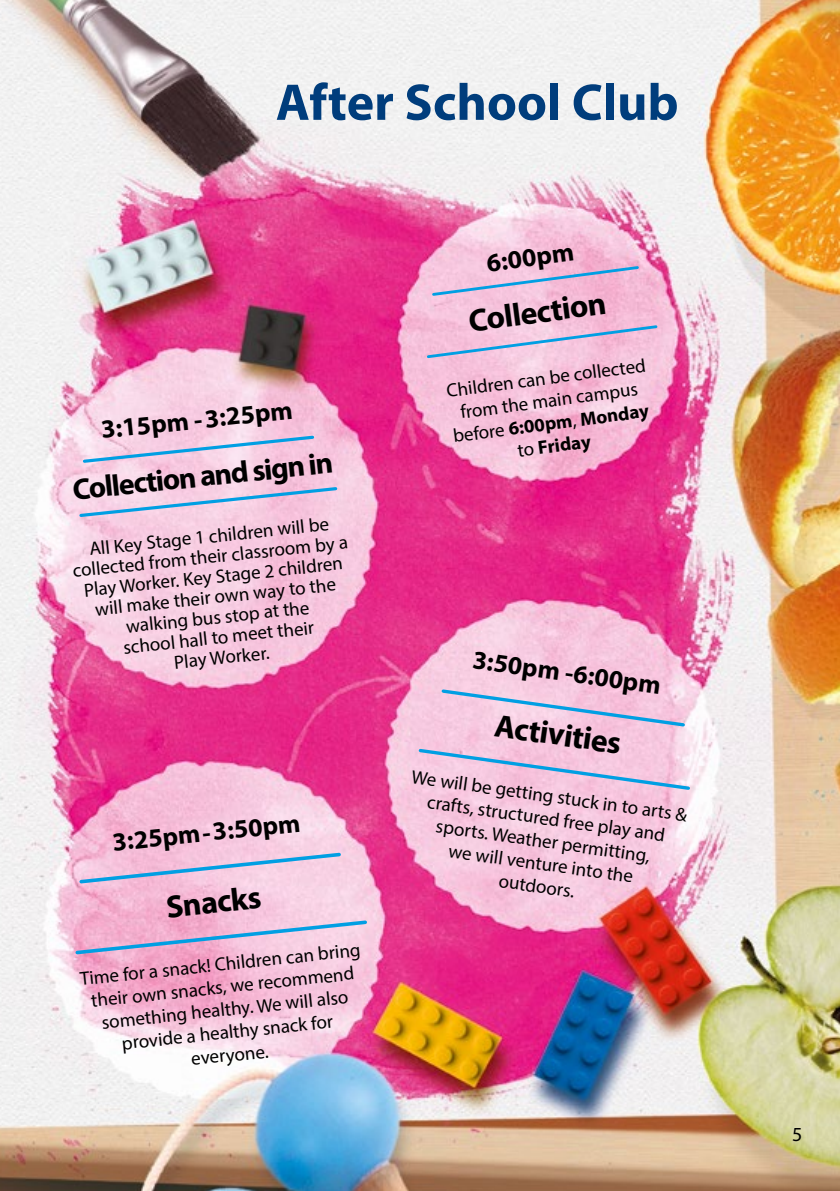
<style>
.page{position:relative;width:840px;height:1191px;background:#fff}
.page>*{position:absolute;margin:0;border:0;box-sizing:border-box;transform-origin:0 0}
.t1{font:700 52px "Myriad Pro";color:#003d7c}
.t2{font:700 32px "Myriad Pro";color:#000}
.t3{font:700 30px "Myriad Pro";color:#000}
.t4{font:700 26px "Myriad Pro";color:#000}
.t5{font:20px "Myriad Pro";color:#000}
.t6{font:19px/22.8px "Myriad Pro";color:#000;text-align:center}
.s1{font-weight:700}
</style>
<div class="page">
<img style="left:0;top:0;width:839px;height:1191px">
<svg style="left:77px;top:485px;width:262px;height:34px;background:#e0cae2"></svg>
<svg style="left:81px;top:434px;width:235px;height:31px;background:#decae3"></svg>
<svg style="left:73px;top:918px;width:296px;height:38px;background:#deb8d7"></svg>
<svg style="left:77px;top:850px;width:266px;height:35px;background:#ddc3de"></svg>
<svg style="left:439px;top:687px;width:247px;height:41px;background:#e2c6e0"></svg>
<svg style="left:416px;top:747px;width:275px;height:45px;background:#e4c4df"></svg>
<svg style="left:430px;top:264px;width:210px;height:33px;background:#e0bcd9"></svg>
<svg style="left:425px;top:323px;width:233px;height:37px;background:#e2c0dc"></svg>
<h1 class="t1" style="left:276px;top:73px;width:404px">After School Club</h1>
<h3 class="t4" style="left:100px;top:415px;width:194px;rotate:-6deg">3:15pm -3:25pm</h3>
<h3 class="t3" style="left:71px;top:473px;width:263px;rotate:-6deg">Collection and sign in</h3>
<p class="t6" style="left:70px;top:540px;width:278px;line-height:20.2px;rotate:-6deg">All Key Stage 1 children will be collected from their classroom by a<br>Play Worker. Key Stage 2 children will make their own way to the walking bus stop at the<br>school hall to meet their<br>Play Worker.</p>
<h3 class="t4" style="left:111px;top:827px;width:190px;rotate:-6deg">3:25pm-3:50pm</h3>
<h2 class="t2" style="left:164px;top:889px;width:97px;rotate:-6deg">Snacks</h2>
<p class="t6" style="left:79px;top:967px;width:283px;rotate:-6deg">Time for a snack! Children can bring their own snacks, we recommend something healthy. We will also provide a healthy snack for everyone.</p>
<h3 class="t4" style="left:484px;top:248px;width:89px;rotate:-7deg">6:00pm</h3>
<h2 class="t2" style="left:466px;top:302px;width:140px;rotate:-7deg">Collection</h2>
<p class="t6" style="left:445px;top:380px;width:202px;rotate:-8deg">Children can be collected from the main campus before <span class="s1">6:00pm</span>, <span class="s1">Monday </span>to <span class="s1">Friday</span></p>
<h3 class="t4" style="left:474px;top:645px;width:191px;rotate:8deg">3:50pm -6:00pm</h3>
<h2 class="t2" style="left:497px;top:707px;width:129px;rotate:8deg">Activities</h2>
<p class="t6" style="left:413px;top:764px;width:279px;rotate:8deg">We will be getting stuck in to arts &amp; crafts, structured free play and sports. Weather permitting,<br>we will venture into the<br>outdoors.</p>
<p class="t5" style="left:791px;top:1122px;width:12px">5</p>
</div>
